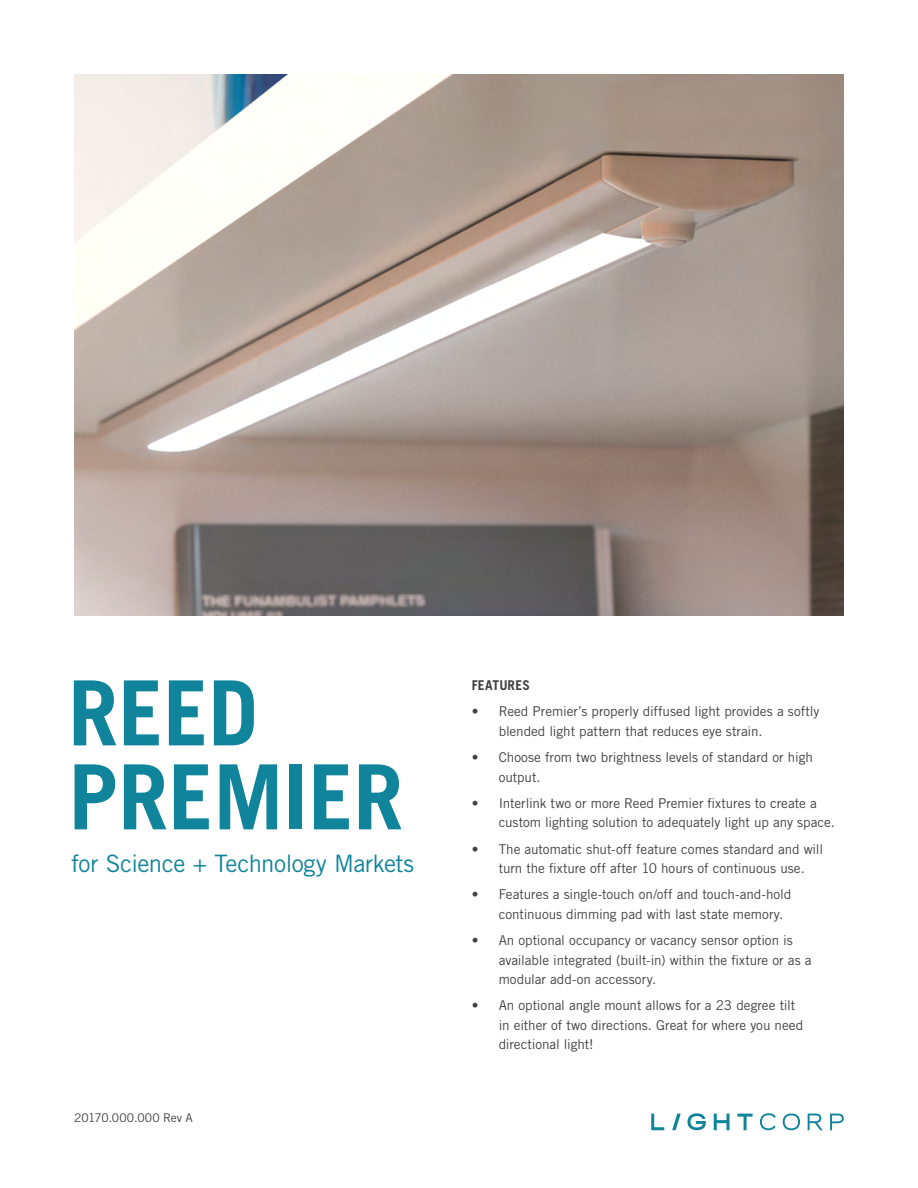
<style>
.page{position:relative;width:918px;height:1188px;background:#fff}
.page>*{position:absolute;margin:0;border:0;box-sizing:border-box;transform-origin:0 0}
.t1{font:700 90px/84px "Trade Gothic LT Std";color:#0f849b}
.t2{font:24px "Trade Gothic LT Std";letter-spacing:-.02em;color:#0f849b}
.t3{font:13.5px/19.5px "Trade Gothic LT Std";letter-spacing:-.005em;color:#424242}
.t4{font:700 13.5px "Trade Gothic LT Std";letter-spacing:.02em;color:#424242}
.t5{font:12px "Trade Gothic LT Std";letter-spacing:-.01em;color:#424242}
</style>
<div class="page">
<img style="left:74px;top:74px;width:770px;height:542px">
<svg style="left:760px;top:1113px;width:16px;height:17px"></svg>
<svg style="left:783px;top:1113px;width:17px;height:17px"></svg>
<svg style="left:830px;top:1114px;width:14px;height:16px"></svg>
<svg style="left:672px;top:1114px;width:9px;height:16px"></svg>
<svg style="left:651px;top:1114px;width:13px;height:16px"></svg>
<svg style="left:737px;top:1114px;width:16px;height:16px"></svg>
<svg style="left:714px;top:1114px;width:16px;height:16px"></svg>
<svg style="left:687px;top:1113px;width:19px;height:17px"></svg>
<svg style="left:808px;top:1114px;width:15px;height:16px"></svg>
<h1 class="t1" style="left:68px;top:670px;width:337px">REED<br>PREMIER</h1>
<h2 class="t2" style="left:71px;top:849px;width:345px">for Science + Technology Markets</h2>
<p class="t5" style="left:74px;top:1111px;width:120px">20170.000.000 Rev A</p>
<p class="t4" style="left:472px;top:677px;width:60px">FEATURES</p>
<p class="t3" style="left:499px;top:702px;width:322px;text-indent:-27px">• Reed Premier’s properly diffused light provides a softly blended light pattern that reduces eye strain.</p>
<p class="t3" style="left:499px;top:747px;width:316px;text-indent:-27px">• Choose from two brightness levels of standard or high output.</p>
<p class="t3" style="left:499px;top:793px;width:338px;text-indent:-27px">• Interlink two or more Reed Premier fixtures to create a custom lighting solution to adequately light up any space.</p>
<p class="t3" style="left:499px;top:839px;width:326px;text-indent:-27px">• The automatic shut-off feature comes standard and will turn the fixture off after 10 hours of continuous use.</p>
<p class="t3" style="left:499px;top:885px;width:294px;text-indent:-27px">• Features a single-touch on/off and touch-and-hold continuous dimming pad with last state memory.</p>
<p class="t3" style="left:499px;top:930px;width:314px;text-indent:-27px">• An optional occupancy or vacancy sensor option is available integrated (built-in) within the fixture or as a modular add-on accessory.</p>
<p class="t3" style="left:499px;top:996px;width:306px;text-indent:-27px">• An optional angle mount allows for a 23 degree tilt in either of two directions. Great for where you need directional light!</p>
</div>
